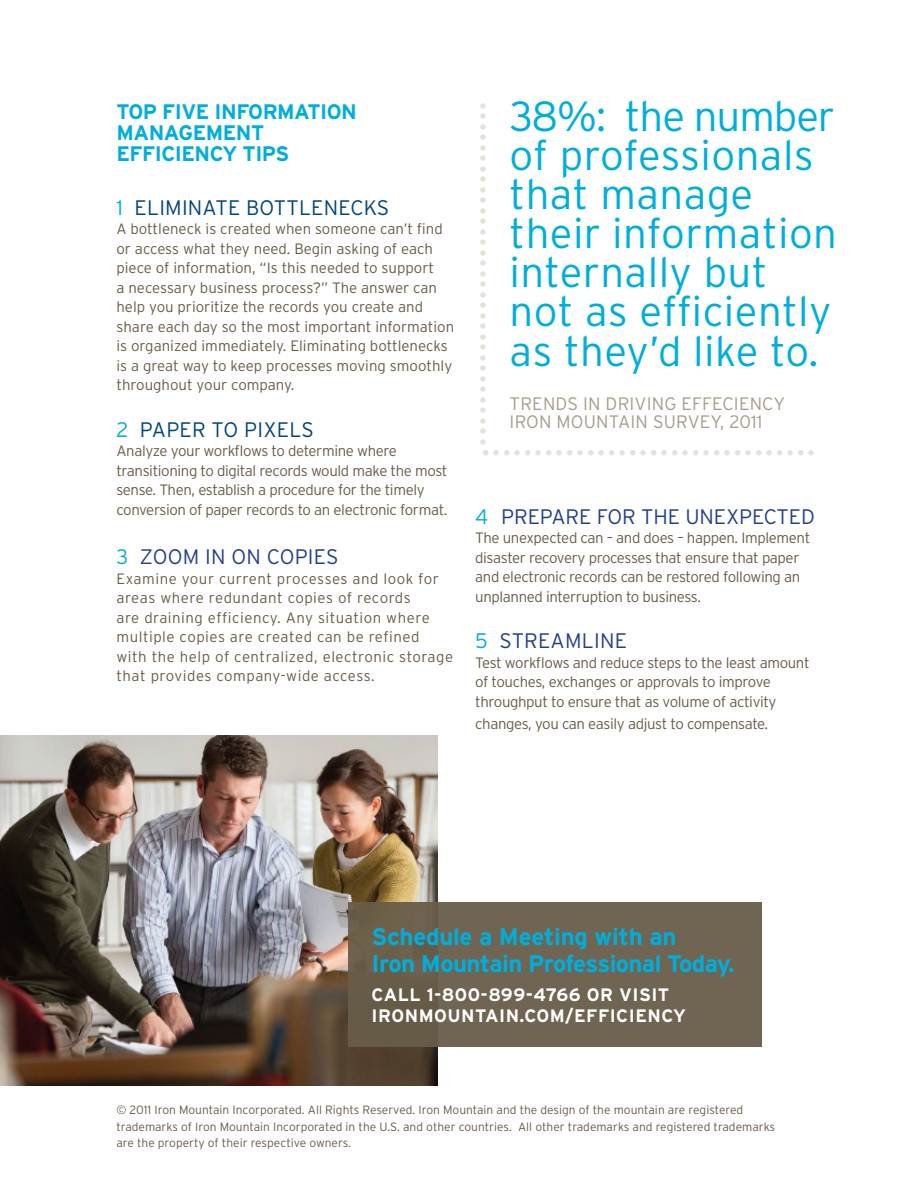
<style>
.page{position:relative;width:918px;height:1188px;background:#fff}
.page>*{position:absolute;margin:0;border:0;box-sizing:border-box;transform-origin:0 0}
.t1{font:300 42px/39px "Interstate";letter-spacing:.01em;color:#00aedc}
.t2{font:300 42px "Interstate";color:#e4e1db}
.t3{font:700 24px/27px "Interstate";letter-spacing:-.01em;color:#00aedc}
.t4{font:300 21px "Interstate";letter-spacing:-.005em;color:#253f8e}
.t5{font:700 21px "Interstate";letter-spacing:-.025em;color:#00aedc}
.t6{font:300 21px "Interstate";letter-spacing:.01em;color:#00467e}
.t7{font:700 18px/21px "Interstate";letter-spacing:.025em;color:#fff}
.t8{font:300 18px/18px "Interstate";letter-spacing:.01em;color:#a69d8c}
.t9{font:300 15px/19.5px "Interstate";letter-spacing:-.015em;color:#685d49}
.t10{font:300 15px/19.5px "Interstate";letter-spacing:.035em;color:#685d49}
.t11{font:300 12px/16.5px "Interstate";color:#685d49}
.s1{color:#00aedc}
</style>
<div class="page">
<img style="left:0;top:736px;width:437px;height:350px">
<div style="left:348px;top:902px;width:414px;height:145px;background:#6f6552"></div>
<h3 class="t5" style="left:116px;top:100px;width:112px">Top five INFOR</h3>
<h3 class="t5" style="left:277px;top:100px;width:55px">MATION</h3>
<h3 class="t5" style="left:116px;top:121px;width:33px">MANAGE</h3>
<h3 class="t5" style="left:206px;top:121px;width:60px">MENT</h3>
<h3 class="t5" style="left:116px;top:142px;width:13px">EFFICIENCY</h3>
<h3 class="t5" style="left:243px;top:142px;width:46px">TI PS</h3>
<h3 class="t6" style="left:116px;top:196px;width:274px"><span class="s1">1</span> ELIMINATE BOTTLENECKS</h3>
<p class="t9" style="left:116px;top:219px;width:339px">A bottleneck is created when someone can’t find or access what they need. Begin asking of each piece of information, “Is this needed to support<br>a necessary business process?” The answer can help you prioritize the records you create and share each day so the most important information is organized immediately. Eliminating bottlenecks is a great way to keep processes moving smoothly throughout your company.</p>
<h3 class="t6" style="left:116px;top:418px;width:50px"><span class="s1">2</span> Paper</h3>
<h3 class="t6" style="left:212px;top:418px;width:78px">to Pixels</h3>
<p class="t9" style="left:116px;top:441px;width:333px">Analyze your workflows to determine where transitioning to digital records would make the most sense. Then, establish a procedure for the timely conversion of paper records to an electronic format.</p>
<h3 class="t4" style="left:116px;top:545px;width:39px"><span class="s1">3</span> zoom</h3>
<h3 class="t4" style="left:205px;top:545px;width:75px">inoncopies</h3>
<p class="t10" style="left:116px;top:569px;width:338px">Examine your current processes and look for areas where redundant copies of records<br>are draining efficiency. Any situation where multiple copies are created can be refined with the help of centralized, electronic storage that provides company-wide access.</p>
<h1 class="t1" style="left:510px;top:97px;width:329px">38%: the number of professionals that manage their information internally but not as efficiently as they’d like to.</h1>
<p class="t8" style="left:510px;top:395px;width:277px">TRENDS IN DRIVING EFFECIENCY<br>IRON MOUNTAIN SURVEY, 2011</p>
<h1 class="t2" style="left:519px;top:100px;width:348px;rotate:90deg">.................................</h1>
<h1 class="t2" style="left:481px;top:416px;width:337px">................................</h1>
<h3 class="t4" style="left:475px;top:505px;width:53px"><span class="s1">4</span> Prepare</h3>
<h3 class="t4" style="left:597px;top:505px;width:103px">for the une</h3>
<h3 class="t4" style="left:726px;top:505px;width:27px">xpected</h3>
<p class="t9" style="left:475px;top:528px;width:337px">The unexpected can – and does – happen. Implement disaster recovery processes that ensure that paper and electronic records can be restored following an unplanned interruption to business.</p>
<h3 class="t4" style="left:475px;top:629px;width:38px"><span class="s1">5</span> streamline</h3>
<p class="t9" style="left:475px;top:653px;width:336px">Test workflows and reduce steps to the least amount of touches, exchanges or approvals to improve throughput to ensure that as volume of activity</p>
<p class="t9" style="left:475px;top:714px;width:295px">changes, you can easily adjust to compensate.</p>
<h2 class="t3" style="left:372px;top:923px;width:365px">Schedule a Meeting with an<br>I ron Mountain Professional Today.</h2>
<p class="t7" style="left:372px;top:984px;width:316px">Call 1-800-899-4766 or visit ironmountain.com/efficiency</p>
<p class="t11" style="left:116px;top:1102px;width:660px">© 2011 Iron Mountain Incorporated. All Rights Reserved. Iron Mountain and the design of the mountain are registered trademarks of Iron Mountain Incorporated in the U.S. and other countries. All other trademarks and registered trademarks are the property of their respective owners.</p>
</div>
